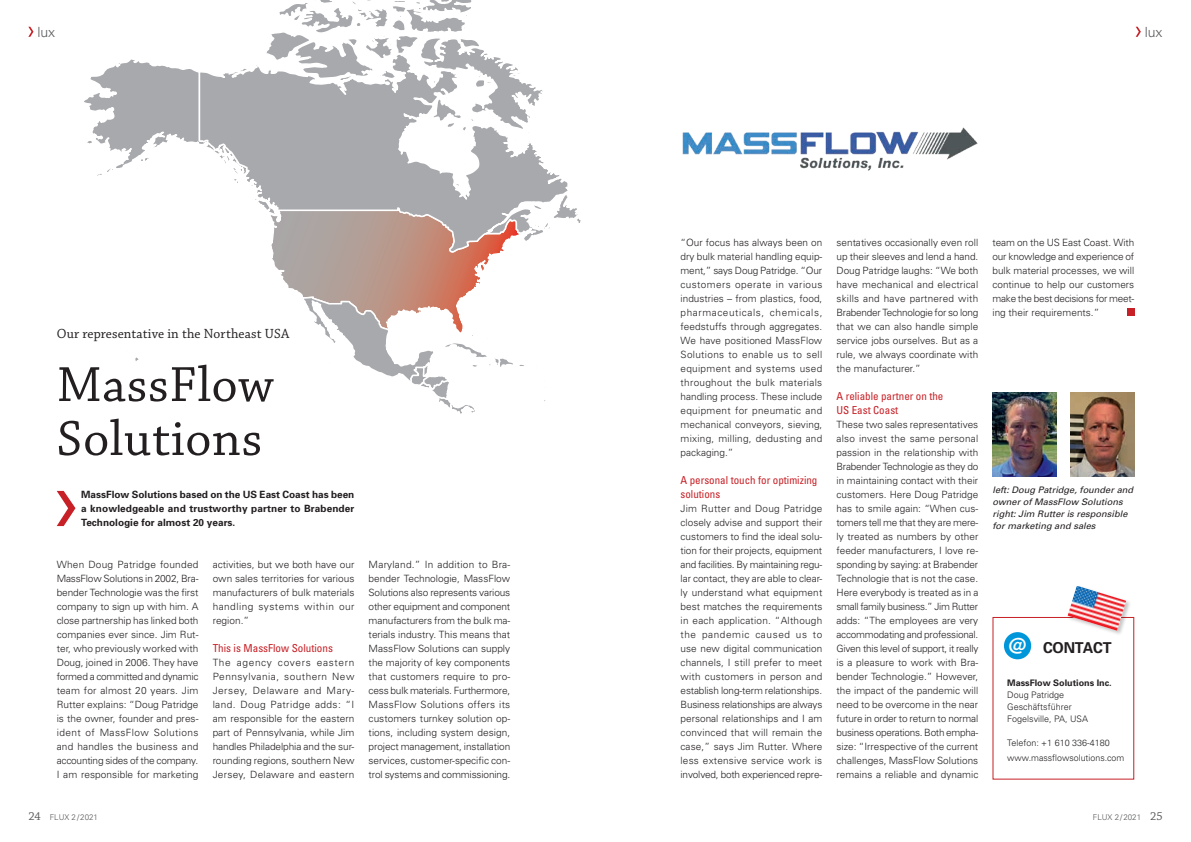
<style>
.page{position:relative;width:1191px;height:842px;background:#fff}
.page>*{position:absolute;margin:0;border:0;box-sizing:border-box;transform-origin:0 0}
.t1{font:52px/54px "Chaparral Pro";letter-spacing:.01em;color:#231f20}
.t2{font:700 15px "Univers";letter-spacing:-.01em;color:#231f20}
.t3{font:14px "Chaparral Pro";letter-spacing:.01em;color:#231f20}
.t4{font:300 14px "Univers";color:#57585a}
.t5{font:condensed 11px/14px "Univers";color:#c72026}
.t6{font:300 10px/14px "Univers";color:#231f20;text-align:justify}
.t7{font:700 10px/14px "Univers";color:#231f20;text-align:justify}
.t8{font:italic 9px/12px "Univers";color:#231f20}
.t9{font:300 9px/12px "Univers";color:#231f20}
.t10{font:700 9px "Univers";color:#231f20}
.t11{font:300 8px "Univers";color:#57585a}
.s1{font-family:"Chaparral Pro";font-weight:400;font-size:12px}
</style>
<div class="page">
<img style="left:992px;top:392px;width:64px;height:84px">
<img style="left:1070px;top:392px;width:64px;height:84px">
<svg style="left:28px;top:27px;width:5px;height:10px"></svg>
<svg style="left:1135px;top:27px;width:5px;height:10px"></svg>
<svg style="left:84px;top:59px;width:405px;height:302px"></svg>
<svg style="left:198px;top:0;width:383px;height:259px"></svg>
<svg style="left:295px;top:294px;width:251px;height:120px"></svg>
<svg style="left:57px;top:491px;width:18px;height:35px"></svg>
<div style="left:1127px;top:309px;width:7px;height:7px;background:#c72026"></div>
<img style="left:682px;top:127px;width:296px;height:44px">
<div style="left:1004px;top:632px;width:27px;height:27px;background:#0096da;border-radius:50%"></div>
<div style="left:1066px;top:585px;width:65px;height:51px;background:#231f20;opacity:.25"></div>
<img style="left:1067px;top:586px;width:59px;height:45px">
<h3 class="t4" style="left:37px;top:23px;width:19px">lux</h3>
<h3 class="t4" style="left:1144px;top:23px;width:19px">lux</h3>
<h3 class="t3" style="left:57px;top:325px;width:234px">Our representative in the Northeast USA</h3>
<h1 class="t1" style="left:57px;top:360px;width:218px">MassFlow<br>Solutions</h1>
<p class="t7" style="left:81px;top:487px;width:275px">MassFlow Solutions based on the US East Coast has been a knowledgeable and trustworthy partner to Brabender Technologie for almost 20 years.</p>
<p class="t6" style="left:57px;top:557px;width:143px">When Doug Patridge founded MassFlow Solutions in 2002, Bra&shy;bender Technologie was the first company to sign up with him. A close partnership has linked both companies ever since. Jim Rut&shy;ter, who previously worked with Doug, joined in 2006. They have formed a committed and dynamic team for almost 20 years. Jim Rutter explains: “Doug Patridge is the owner, founder and pres&shy;ident of MassFlow Solutions and handles the business and accounting sides of the company.<br>I am responsible for marketing</p>
<p class="t6" style="left:213px;top:557px;width:143px">activities, but we both have our own sales territories for various manufacturers of bulk materials handling systems within our region.”</p>
<p class="t5" style="left:213px;top:641px;width:122px">This is MassFlow Solutions</p>
<p class="t6" style="left:213px;top:655px;width:143px">The agency covers eastern Pennsylvania, southern New Jersey, Delaware and Mary&shy;land. Doug Patridge adds: “I am responsible for the eastern part of Pennsylvania, while Jim handles Philadelphia and the sur&shy;rounding regions, southern New Jersey, Delaware and eastern</p>
<p class="t6" style="left:369px;top:557px;width:143px">Maryland.” In addition to Bra&shy;bender Technologie, MassFlow Solutions also represents various other equipment and component manufacturers from the bulk ma&shy;terials industry. This means that MassFlow Solutions can supply the majority of key components that customers require to pro&shy;cess bulk materials. Furthermore, MassFlow Solutions offers its customers turnkey solution op&shy;tions, including system design, project management, installation services, customer-specific con&shy;trol systems and commissioning.</p>
<p class="t6" style="left:680px;top:235px;width:143px">“Our focus has always been on dry bulk material handling equip&shy;ment,” says Doug Patridge. “Our customers operate in various industries – from plastics, food, pharmaceuticals, chemicals, feedstuffs through aggregates.<br>We have positioned MassFlow Solutions to enable us to sell equipment and systems used throughout the bulk materials handling process. These include equipment for pneumatic and mechanical conveyors, sieving, mixing, milling, dedusting and packaging.”</p>
<p class="t5" style="left:680px;top:473px;width:138px">A personal touch for optimizing solutions</p>
<p class="t6" style="left:680px;top:501px;width:143px">Jim Rutter and Doug Patridge closely advise and support their customers to find the ideal solu&shy;tion for their projects, equipment and facilities. By maintaining regu&shy;lar contact, they are able to clear&shy;ly understand what equipment best matches the requirements in each application. “Although the pandemic caused us to use new digital communication channels, I still prefer to meet with customers in person and establish long-term relationships.<br>Business relationships are always personal relationships and I am convinced that will remain the case,” says Jim Rutter. Where less extensive service work is involved, both experienced repre-</p>
<p class="t6" style="left:836px;top:235px;width:143px">sentatives occasionally even roll up their sleeves and lend a hand.<br>Doug Patridge laughs: “We both have mechanical and electrical skills and have partnered with Brabender Technologie for so long that we can also handle simple service jobs ourselves. But as a rule, we always coordinate with the manufacturer.”</p>
<p class="t5" style="left:836px;top:389px;width:108px">A reliable partner on the<br>US East Coast</p>
<p class="t6" style="left:836px;top:417px;width:143px">These two sales representatives also invest the same personal passion in the relationship with Brabender Technologie as they do in maintaining contact with their customers. Here Doug Patridge has to smile again: “When cus&shy;tomers tell me that they are mere&shy;ly treated as numbers by other feeder manufacturers, I love re&shy;sponding by saying: at Brabender Technologie that is not the case.<br>Here everybody is treated as in a small family business.” Jim Rutter adds: “The employees are very accommodating and professional.<br>Given this level of support, it really is a pleasure to work with Bra&shy;bender Technologie.” However, the impact of the pandemic will need to be overcome in the near future in order to return to normal business operations. Both empha&shy;size: “Irrespective of the current challenges, MassFlow Solutions remains a reliable and dynamic</p>
<p class="t6" style="left:992px;top:235px;width:143px">team on the US East Coast. With our knowledge and experience of bulk material processes, we will continue to help our customers make the best decisions for meet&shy;ing their requirements.”</p>
<p class="t8" style="left:992px;top:483px;width:142px">left: Doug Patridge, founder and owner of MassFlow Solutions right: Jim Rutter is responsible for marketing and sales</p>
<h2 class="t2" style="left:1009px;top:638px;width:104px"><sup>@</sup> CONTACT</h2>
<p class="t10" style="left:1007px;top:677px;width:106px">MassFlow Solutions Inc.</p>
<p class="t9" style="left:1007px;top:688px;width:82px">Doug Patridge<br>Geschäftsführer<br>Fogelsville, PA, USA</p>
<p class="t9" style="left:1007px;top:735px;width:119px;line-height:14.8px">Telefon: +1 610 336-4180 www.massflowsolutions.com</p>
<p class="t11" style="left:28px;top:812px;width:71px"><span class="s1">24</span> FLUX 2/2021</p>
<p class="t11" style="left:1092px;top:812px;width:71px">FLUX 2/2021 <span class="s1">25</span></p>
</div>
